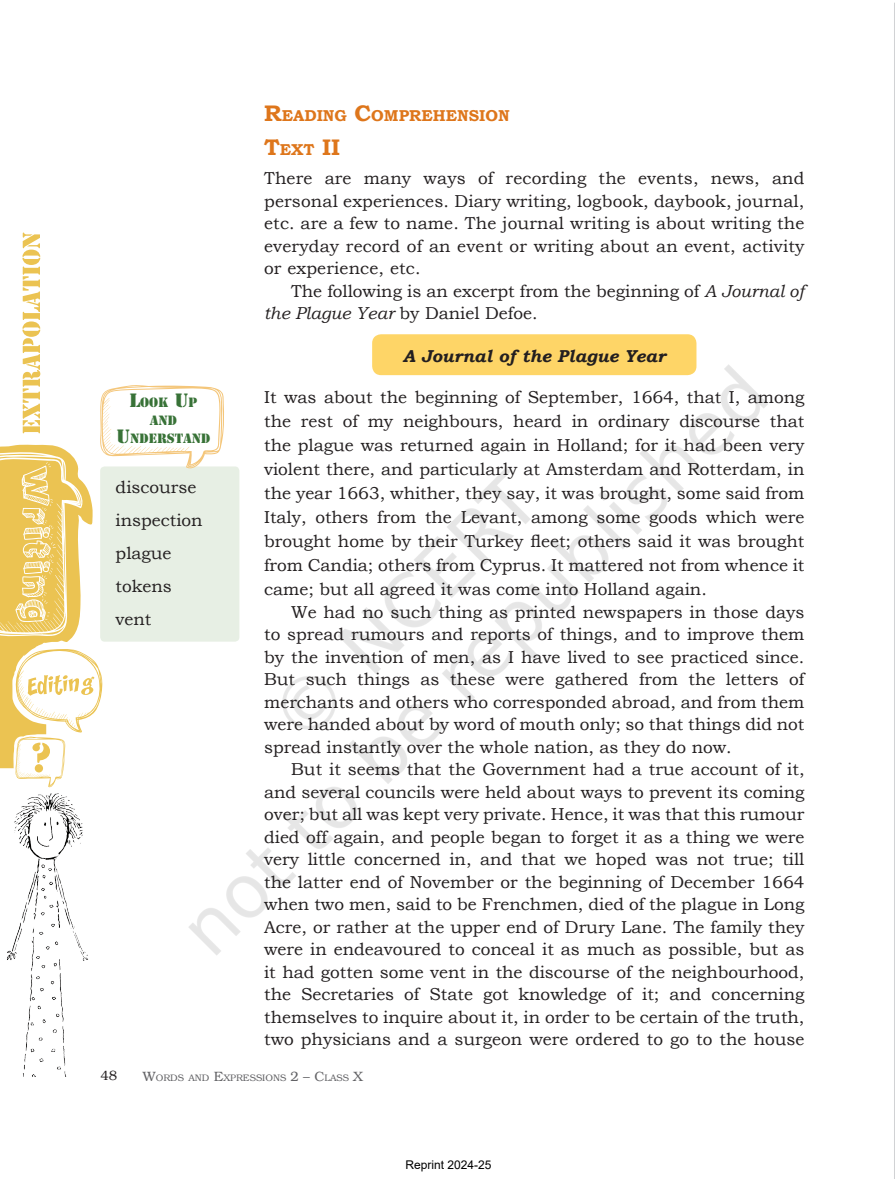
<style>
.page{position:relative;width:895px;height:1179px;background:#fff}
.page>*{position:absolute;margin:0;border:0;box-sizing:border-box;transform-origin:0 0}
.SECOND_HEADING{font:700 22.5px "Bookman Old Style";color:#de761b}
.RUNNING_TEXT_INDENT{font:17.25px/22.5px "Bookman Old Style";color:#231f20}
.RUNNING_TEXT{font:17.25px/24px "Bookman Old Style";letter-spacing:.005em;color:#231f20;text-align:justify}
.t1{font:italic 700 17.25px "Bookman Old Style";color:#231f20}
.SECOND_HEADING-2{font:700 15.75px "Bookman Old Style";color:#de761b}
.t2{font:13.5px "Bookman";color:#231f20}
.t3{font:12.6px/18px "Stencil Std";color:#387237;text-align:center}
.t4{font:12px "Arial";color:#000}
.t5{font:9.45px "Bookman";color:#636366}
.s1{font-size:18px}
.s2{font-size:22.5px}
.s3{font-size:15.75px}
.s4{font-style:italic}
.s5{font-size:13.5px}
</style>
<div class="page">
<img style="left:0;top:232px;width:85px;height:845px">
<img style="left:85px;top:334px;width:683px;height:626px">
<p class="t3" style="left:116px;top:393px;width:96px"><span class="s1">L</span>OOK <span class="s1">U</span>P<br>AND<br><span class="s1">U</span>NDERSTAND</p>
<p class="RUNNING_TEXT_INDENT" style="left:116px;top:471px;width:88px;line-height:33px">discourse inspection plague tokens vent</p>
<p class="SECOND_HEADING-2" style="left:264px;top:105px;width:247px"><span class="s2">R</span>EADING <span class="s2">C</span>OMPREHENSION</p>
<p class="SECOND_HEADING" style="left:264px;top:131px;width:68px">T<span class="s3">EXT</span> II</p>
<p class="RUNNING_TEXT" style="left:264px;top:167px;width:541px;line-height:22.5px">There are many ways of recording the events, news, and personal experiences. Diary writing, logbook, daybook, journal, etc. are a few to name. The journal writing is about writing the everyday record of an event or writing about an event, activity or experience, etc.</p>
<p class="RUNNING_TEXT_INDENT" style="left:264px;top:280px;width:541px;text-indent:27px">The following is an excerpt from the beginning of <span class="s4">A Journal of the Plague Year</span> by Daniel Defoe.</p>
<p class="t1" style="left:402px;top:343px;width:264px">A Journal of the Plague Year</p>
<p class="RUNNING_TEXT" style="left:264px;top:385px;width:541px">It was about the beginning of September, 1664, that I, among the rest of my neighbours, heard in ordinary discourse that the plague was returned again in Holland; for it had been very violent there, and particularly at Amsterdam and Rotterdam, in the year 1663, whither, they say, it was brought, some said from Italy, others from the Levant, among some goods which were brought home by their Turkey fleet; others said it was brought from Candia; others from Cyprus. It mattered not from whence it came; but all agreed it was come into Holland again.</p>
<p class="RUNNING_TEXT_INDENT" style="left:264px;top:600px;width:541px;text-align:justify;text-indent:27px">We had no such thing as printed newspapers in those days to spread rumours and reports of things, and to improve them by the invention of men, as I have lived to see practiced since.<br>But such things as these were gathered from the letters of merchants and others who corresponded abroad, and from them were handed about by word of mouth only; so that things did not spread instantly over the whole nation, as they do now.</p>
<p class="RUNNING_TEXT_INDENT" style="left:264px;top:758px;width:541px;text-align:justify;text-indent:27px">But it seems that the Government had a true account of it, and several councils were held about ways to prevent its coming over; but all was kept very private. Hence, it was that this rumour died off again, and people began to forget it as a thing we were very little concerned in, and that we hoped was not true; till the latter end of November or the beginning of December 1664 when two men, said to be Frenchmen, died of the plague in Long Acre, or rather at the upper end of Drury Lane. The family they were in endeavoured to conceal it as much as possible, but as it had gotten some vent in the discourse of the neighbourhood, the Secretaries of State got knowledge of it; and concerning themselves to inquire about it, in order to be certain of the truth, two physicians and a surgeon were ordered to go to the house</p>
<p class="t2" style="left:100px;top:1067px;width:18px">48</p>
<p class="t5" style="left:143px;top:1072px;width:221px"><span class="s5">W</span>ORDS AND <span class="s5">E</span>XPRESSIONS <span class="s5">2 – C</span>LASS <span class="s5">X</span></p>
<p class="t4" style="left:405px;top:1156px;width:88px">Reprint 2024-25</p>
</div>
